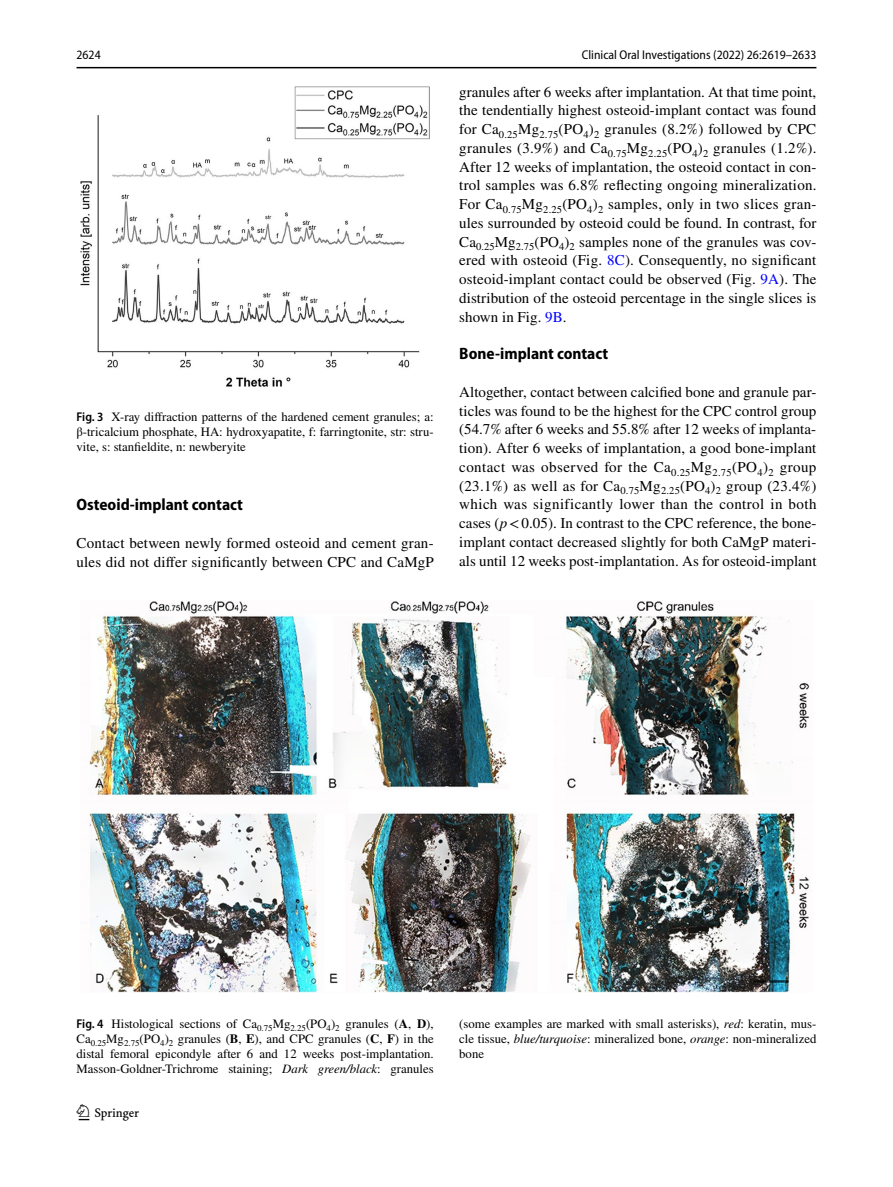
<style>
.page{position:relative;width:893px;height:1187px;background:#fff}
.page>*{position:absolute;margin:0;border:0;box-sizing:border-box;transform-origin:0 0}
.t1{font:22.5px "Springnew Regular 2";color:#000}
.t2{font:700 semi-condensed 16.5px "Myriad Pro";color:#000}
.t3{font:15px/18.8px "STIX";letter-spacing:.005em;color:#000;text-align:justify}
.t4{font:12.75px/15px "STIX";color:#000;text-align:justify}
.t5{font:12.75px "Myriad Pro Semi Cn 3";color:#000}
.t6{font:semi-condensed 12.75px "Myriad Pro";color:#000}
.s1{font-family:"Myriad Pro";font-weight:600;font-stretch:semi-condensed}
.s2{color:#00f}
.s3{font-style:italic}
.s4{font-weight:700}
</style>
<div class="page">
<hr style="left:77px;top:67px;width:739px;height:1px;background:#000">
<img style="left:81px;top:87px;width:348px;height:299px">
<img style="left:87px;top:601px;width:723px;height:391px">
<p class="t6" style="left:77px;top:48px;width:26px">2624</p>
<p class="t5" style="left:582px;top:48px;width:236px">Clinical Oral Investigations (2022) 26:2619–2633</p>
<p class="t4" style="left:77px;top:410px;width:359px"><span class="s1">Fig. 3</span> X-ray diffraction patterns of the hardened cement granules; a: β-tricalcium phosphate, HA: hydroxyapatite, f: farringtonite, str: stru&shy;vite, s: stanfieldite, n: newberyite</p>
<p class="t2" style="left:77px;top:495px;width:168px">Osteoid‑implant contact</p>
<p class="t3" style="left:77px;top:534px;width:359px">Contact between newly formed osteoid and cement gran&shy;ules did not differ significantly between CPC and CaMgP</p>
<p class="t3" style="left:459px;top:83px;width:359px">granules after 6 weeks after implantation. At that time point, the tendentially highest osteoid-implant contact was found for Ca<sub>0.25</sub>Mg<sub>2.75</sub>(PO<sub>4</sub>)<sub>2</sub> granules (8.2%) followed by CPC granules (3.9%) and Ca<sub>0.75</sub>Mg<sub>2.25</sub>(PO<sub>4</sub>)<sub>2</sub> granules (1.2%).<br>After 12 weeks of implantation, the osteoid contact in con&shy;trol samples was 6.8% reflecting ongoing mineralization.<br>For Ca<sub>0.75</sub>Mg<sub>2.25</sub>(PO<sub>4</sub>)<sub>2</sub> samples, only in two slices gran&shy;ules surrounded by osteoid could be found. In contrast, for Ca<sub>0.25</sub>Mg<sub>2.75</sub>(PO<sub>4</sub>)<sub>2</sub> samples none of the granules was cov&shy;ered with osteoid (Fig. <span class="s2">8C</span>). Consequently, no significant osteoid-implant contact could be observed (Fig. <span class="s2">9A</span>). The distribution of the osteoid percentage in the single slices is shown in Fig. <span class="s2">9B</span>.</p>
<p class="t2" style="left:459px;top:344px;width:151px">Bone‑implant contact</p>
<p class="t3" style="left:459px;top:383px;width:359px">Altogether, contact between calcified bone and granule par&shy;ticles was found to be the highest for the CPC control group (54.7% after 6 weeks and 55.8% after 12 weeks of implanta&shy;tion). After 6 weeks of implantation, a good bone-implant contact was observed for the Ca<sub>0.25</sub>Mg<sub>2.75</sub>(PO<sub>4</sub>)<sub>2</sub> group (23.1%) as well as for Ca<sub>0.75</sub>Mg<sub>2.25</sub>(PO<sub>4</sub>)<sub>2</sub> group (23.4%) which was significantly lower than the control in both cases (<span class="s3">p</span>&lt;0.05). In contrast to the CPC reference, the bone&shy;implant contact decreased slightly for both CaMgP materi&shy;als until 12 weeks post-implantation. As for osteoid-implant</p>
<p class="t4" style="left:77px;top:1016px;width:359px"><span class="s1">Fig. 4</span> Histological sections of Ca<sub>0.75</sub>Mg<sub>2.25</sub>(PO<sub>4</sub>)<sub>2</sub> granules (<span class="s4">A</span>, <span class="s4">D</span>), Ca<sub>0.25</sub>Mg<sub>2.75</sub>(PO<sub>4</sub>)<sub>2</sub> granules (<span class="s4">B</span>, <span class="s4">E</span>), and CPC granules (<span class="s4">C</span>, <span class="s4">F</span>) in the distal femoral epicondyle after 6 and 12 weeks post-implantation.<br>Masson-Goldner-Trichrome staining; <span class="s3">Dark green/black</span>: granules</p>
<p class="t4" style="left:459px;top:1016px;width:359px">(some examples are marked with small asterisks), <span class="s3">red</span>: keratin, mus&shy;cle tissue, <span class="s3">blue/turquoise</span>: mineralized bone, <span class="s3">orange</span>: non-mineralized bone</p>
<h1 class="t1" style="left:79px;top:1104px;width:62px">1 3</h1>
</div>
